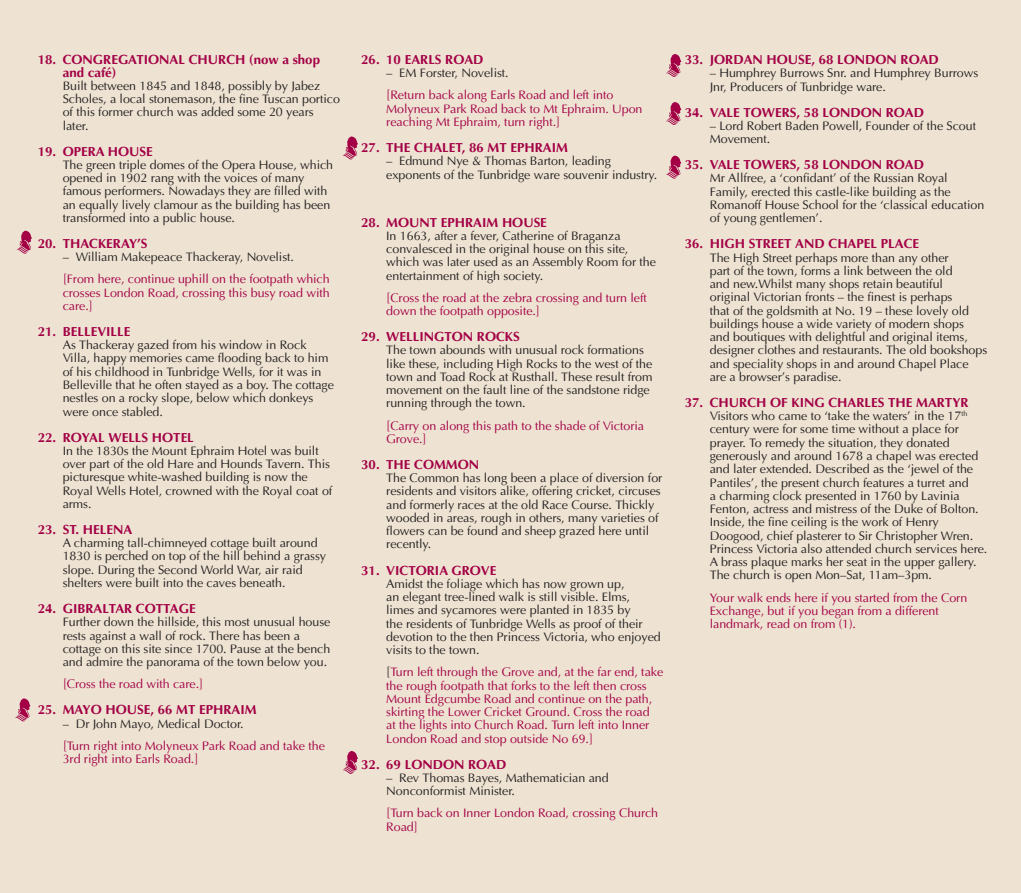
<style>
.page{position:relative;width:1021px;height:893px;background:#fff}
.page>*{position:absolute;margin:0;border:0;box-sizing:border-box;transform-origin:0 0}
.t1{font:700 13.2px/12.5px "Ottawa";color:#a30046}
.t2{font:12.45px/13.2px "Ottawa Plain";letter-spacing:-.005em;color:#231f20}
.t3{font:12.45px/13.2px "Ottawa Plain";letter-spacing:-.005em;color:#a30046}
.s1{color:#231f20}
</style>
<div class="page">
<div style="left:0;top:0;width:1020px;height:893px;background:#eee3d2"></div>
<svg style="left:16px;top:231px;width:16px;height:23px"></svg>
<svg style="left:15px;top:698px;width:15px;height:24px"></svg>
<svg style="left:342px;top:136px;width:16px;height:24px"></svg>
<svg style="left:666px;top:54px;width:15px;height:23px"></svg>
<svg style="left:666px;top:156px;width:15px;height:23px"></svg>
<svg style="left:666px;top:102px;width:15px;height:23px"></svg>
<svg style="left:342px;top:751px;width:16px;height:23px"></svg>
<p class="t1" style="left:63px;top:53px;width:259px;text-indent:-25px">18. CONGREGATIONAL CHURCH (now a shop and café)</p>
<p class="t2" style="left:63px;top:79px;width:279px">Built between 1845 and 1848, possibly by Jabez Scholes, a local stonemason, the fine Tuscan portico of this former church was added some 20 years later.</p>
<p class="t1" style="left:38px;top:145px;width:117px">19. OPERA HOUSE</p>
<p class="t2" style="left:63px;top:158px;width:272px">The green triple domes of the Opera House, which opened in 1902 rang with the voices of many famous performers. N owadays they are filled with an equally lively clamour as the building has been transformed into a public house.</p>
<p class="t1" style="left:38px;top:237px;width:111px">20. THACKERAY’S</p>
<p class="t2" style="left:63px;top:251px;width:233px">– William Makepeace Thackeray, N ovelist.</p>
<p class="t3" style="left:63px;top:273px;width:268px;text-align:justify">[From here, continue uphill on the footpath which crosses London Road, crossing this busy road with care.]</p>
<p class="t1" style="left:38px;top:325px;width:94px">21. BELLEVILLE</p>
<p class="t2" style="left:63px;top:338px;width:273px">As Thackeray gazed from his window in Rock Villa, happy memories came flooding back to him of his childhood in Tunbridge Wells, for it was in Belleville that he often stayed as a boy. The cottage nestles on a rocky slope, below which donkeys were once stabled.</p>
<p class="t1" style="left:38px;top:431px;width:158px">22. ROYAL WELLS HOTEL</p>
<p class="t2" style="left:63px;top:444px;width:271px">I n the 1830s the Mount Ephraim Hotel was built over part of the old Hare and Hounds Tavern. This picturesque white-washed building is now the Royal Wells H otel, crowned with the Royal coat of arms.</p>
<p class="t1" style="left:38px;top:523px;width:96px">23. ST. HELENA</p>
<p class="t2" style="left:63px;top:536px;width:265px">A charming tall-chimneyed cottage built around 1830 is perched on top of the hill behind a grassy slope. During the Second World War, air raid shelters were built into the caves beneath.</p>
<p class="t1" style="left:38px;top:602px;width:159px">24. GIBRALTAR COTTAGE</p>
<p class="t2" style="left:63px;top:616px;width:269px">Further down the hillside, this most unusual house rests against a wall of rock. There has been a cottage on this site since 1700. Pause at the bench and admire the panorama of the town below you.</p>
<p class="t3" style="left:63px;top:677px;width:142px">[Cross the road with care.]</p>
<p class="t1" style="left:38px;top:703px;width:219px">25. MAYO HOUSE, 66 MT EPHRAIM</p>
<p class="t2" style="left:63px;top:717px;width:182px">– Dr John Mayo, Medical Doctor.</p>
<p class="t3" style="left:63px;top:739px;width:264px">[Turn right into Molyneux Park Road and take the<br>3rd right into Earls Road.]</p>
<p class="t1" style="left:361px;top:53px;width:124px">26. 10 EARLS ROAD</p>
<p class="t2" style="left:386px;top:67px;width:124px">– EM Forster, N ovelist.</p>
<p class="t3" style="left:386px;top:89px;width:258px">[Return back along Earls Road and left into<br>Molyneux Park Road back to Mt Ephraim. U pon reaching Mt Ephraim, turn right.]</p>
<p class="t1" style="left:361px;top:141px;width:207px">27. THE CHALET, 86 MT EPHRAIM</p>
<p class="t2" style="left:386px;top:155px;width:272px">– Edmund Nye &amp; Thomas Barton, leading exponents of the Tunbridge ware souvenir industry.</p>
<p class="t1" style="left:361px;top:216px;width:187px">28. MOUNT EPHRAIM HOUSE</p>
<p class="t2" style="left:386px;top:229px;width:271px">I n 1663, after a fever, Catherine of Braganza convalesced in the original house on this site, which was later used as an Assembly Room for the entertainment of high society.</p>
<p class="t3" style="left:386px;top:291px;width:262px">[Cross the road at the zebra crossing and turn left down the footpath opposite.]</p>
<p class="t1" style="left:361px;top:330px;width:160px">29. WELLINGTON ROCKS</p>
<p class="t2" style="left:386px;top:344px;width:268px">The town abounds with unusual rock formations like these, including H igh Rocks to the west of the town and Toad Rock at Rusthall. These result from movement on the fault line of the sandstone ridge running through the town.</p>
<p class="t3" style="left:386px;top:419px;width:259px">[Carry on along this path to the shade of Victoria<br>Grove.]</p>
<p class="t1" style="left:361px;top:458px;width:119px">30. THE COMMON</p>
<p class="t2" style="left:386px;top:471px;width:277px">The Common has long been a place of diversion for residents and visitors alike, offering cricket, circuses and formerly races at the old Race Course. Thickly wooded in areas, rough in others, many varieties of flowers can be found and sheep grazed here until recently.</p>
<p class="t1" style="left:361px;top:564px;width:137px">31. VICTORIA GROVE</p>
<p class="t2" style="left:386px;top:577px;width:276px">Amidst the foliage which has now grown up,<br>an elegant tree-lined walk is still visible. Elms, limes and sycamores were planted in 1835 by<br>the residents of Tunbridge Wells as proof of their devotion to the then Princess Victoria, who enjoyed visits to the town.</p>
<p class="t3" style="left:386px;top:665px;width:278px"><span class="s1">[</span>Turn left through the Grove and, at the far end, take the rough footpath that forks to the left then cross Mount Edgcumbe Road and continue on the path, skirting the Lower Cricket Ground. Cross the road<br>at the lights into Church Road. Turn left into I nner London Road and stop outside No 69.]</p>
<p class="t1" style="left:361px;top:758px;width:147px">32. 69 LONDON ROAD</p>
<p class="t2" style="left:386px;top:771px;width:224px">– Rev Thomas Bayes, Mathematician and<br>Nonconformist Minister.</p>
<p class="t3" style="left:386px;top:806px;width:273px">[Turn back on I nner London Road, crossing Church<br>Road]</p>
<p class="t1" style="left:684px;top:53px;width:256px">33. JORDAN HOUSE, 68 LONDON ROAD</p>
<p class="t2" style="left:709px;top:67px;width:270px">– H umphrey Burrows Snr. and H umphrey Burrows<br>Jnr, Producers of Tunbridge ware.</p>
<p class="t1" style="left:684px;top:106px;width:241px">34. VALE TOWERS, 58 LONDON ROAD</p>
<p class="t2" style="left:709px;top:119px;width:268px">– Lord Robert Baden Powell, Founder of the Scout<br>Movement.</p>
<p class="t1" style="left:684px;top:158px;width:241px">35. VALE TOWERS, 58 LONDON ROAD</p>
<p class="t2" style="left:709px;top:172px;width:276px">Mr Allfree, a ‘confidant’ of the Russian Royal Family, erected this castle-like building as the Romanoff House School for the ‘classical education of young gentlemen’.</p>
<p class="t1" style="left:684px;top:237px;width:236px">36. HIGH STREET AND CHAPEL PLACE</p>
<p class="t2" style="left:709px;top:251px;width:279px">The H igh Street perhaps more than any other<br>part of the town, forms a link between the old<br>and new.Whilst many shops retain beautiful<br>original Victorian fronts – the finest is perhaps<br>that of the goldsmith at No. 19 – these lovely old buildings house a wide variety of modern shops<br>and boutiques with delightful and original items, designer clothes and restaurants. The old bookshops and speciality shops in and around Chapel Place are a browser’s paradise.</p>
<p class="t1" style="left:684px;top:396px;width:285px">37. CHURCH OF KING CHARLES THE MARTYR</p>
<p class="t2" style="left:709px;top:409px;width:279px">Visitors who came to ‘take the waters’ in the 17<sup>th </sup>century were for some time without a place for prayer. To remedy the situation, they donated generously and around 1678 a chapel was erected and later extended. Described as the ‘jewel of the Pantiles’, the present church features a turret and<br>a charming clock presented in 1760 by Lavinia Fenton, actress and mistress of the Duke of Bolton.<br>I nside, the fine ceiling is the work of Henry Doogood, chief plasterer to Sir Christopher Wren.<br>Princess Victoria also attended church services here.<br>A brass plaque marks her seat in the upper gallery.<br>The church is open Mon–Sat, 11am–3pm.</p>
<p class="t3" style="left:709px;top:591px;width:259px">Your walk ends here if you started from the Corn<br>Exchange, but if you began from a different landmark, read on from (1).</p>
</div>
